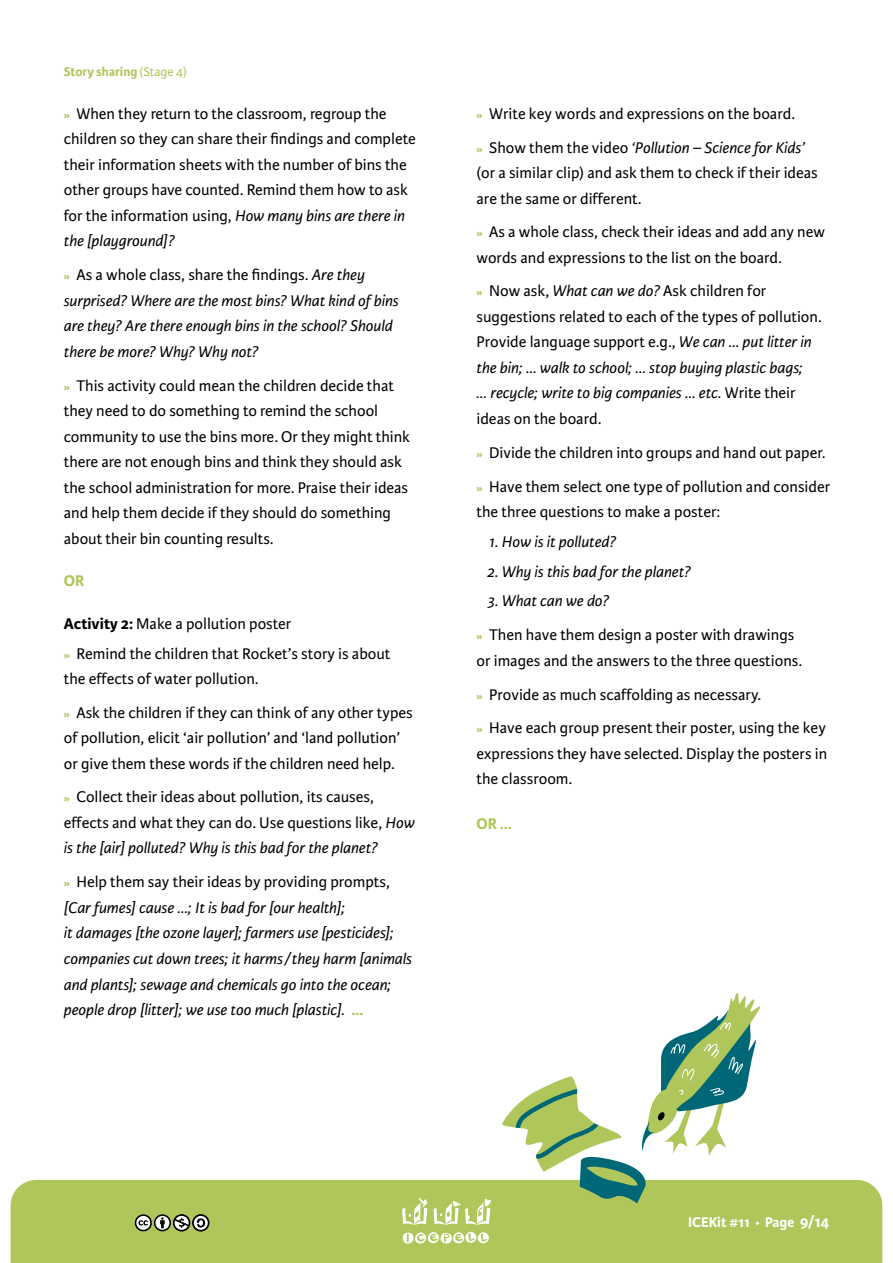
<style>
.page{position:relative;width:893px;height:1263px;background:#fff}
.page>*{position:absolute;margin:0;border:0;box-sizing:border-box;transform-origin:0 0}
.t1{font:16.5px/25.5px "Karmina Sans";color:#000}
.t2{font:italic 16.5px/25.5px "Karmina Sans";color:#000}
.t3{font:700 16.5px "Karmina Sans";color:#afc65a}
.t4{font:700 15px "Karmina Sans";color:#fff}
.t5{font:700 13.5px "Karmina Sans";color:#afc65a}
.s1{font-weight:400}
.s2{font-weight:700;font-size:12px;color:#afc65a}
.s3{font-style:italic}
.s4{font-weight:700;font-style:normal;font-size:12px;color:#afc65a}
.s5{font-style:normal}
.s6{font-weight:700}
.s7{font-weight:700;font-style:normal;color:#afc65a}
.s8{font-weight:400;font-size:12px}
.s9{font-size:16.5px}
</style>
<div class="page">
<div style="left:11px;top:1180px;width:871px;height:83px;background:#afc65a"></div>
<svg style="left:135px;top:1214px;width:74px;height:17px"></svg>
<svg style="left:402px;top:1197px;width:26px;height:28px"></svg>
<svg style="left:434px;top:1198px;width:57px;height:27px"></svg>
<svg style="left:402px;top:1232px;width:87px;height:12px"></svg>
<svg style="left:502px;top:993px;width:259px;height:210px"></svg>
<p class="t5" style="left:64px;top:64px;width:125px">Story sharing <span class="s1">(Stage 4)</span></p>
<p class="t1" style="left:64px;top:101px;width:354px"><span class="s2">»</span> When they return to the classroom, regroup the children so they can share their findings and complete their information sheets with the number of bins the other groups have counted. Remind them how to ask for the information using, <span class="s3">How many bins are there in the [playground]?</span></p>
<p class="t2" style="left:64px;top:262px;width:337px"><span class="s4">»</span> <span class="s5">As a whole class, share the findings.</span> Are they surprised? Where are the most bins? What kind of bins are they? Are there enough bins in the school? Should there be more? Why? Why not?</p>
<p class="t1" style="left:64px;top:373px;width:348px"><span class="s2">»</span> This activity could mean the children decide that they need to do something to remind the school community to use the bins more. Or they might think there are not enough bins and think they should ask the school administration for more. Praise their ideas and help them decide if they should do something about their bin counting results.</p>
<p class="t3" style="left:64px;top:571px;width:22px">OR</p>
<p class="t1" style="left:64px;top:609px;width:328px;line-height:29.8px"><span class="s6">Activity 2:</span> Make a pollution poster<br><span class="s2">»</span> Remind the children that Rocket’s story is about</p>
<p class="t1" style="left:64px;top:662px;width:350px;line-height:33.6px">the effects of water pollution.<br><span class="s2">»</span> Ask the children if they can think of any other types</p>
<p class="t1" style="left:64px;top:725px;width:338px">of pollution, elicit ‘air pollution’ and ‘land pollution’ or give them these words if the children need help.</p>
<p class="t1" style="left:64px;top:784px;width:353px"><span class="s2">»</span> Collect their ideas about pollution, its causes, effects and what they can do. Use questions like, <span class="s3">How is the [air] polluted? Why is this bad for the planet?</span></p>
<p class="t2" style="left:64px;top:869px;width:350px"><span class="s4">»</span> <span class="s5">Help them say their ideas by providing prompts, </span>[Car fumes] cause …; It is bad for [our health];<br>it damages [the ozone layer]; farmers use [pesticides]; companies cut down trees; it harms/they harm [animals and plants]; sewage and chemicals go into the ocean; people drop [litter]; we use too much [plastic]. <span class="s7">...</span></p>
<p class="t1" style="left:477px;top:97px;width:330px;line-height:33.9px"><span class="s2">»</span> Write key words and expressions on the board. <span class="s2">»</span> Show them the video <span class="s3">‘Pollution – Science for Kids’</span></p>
<p class="t1" style="left:476px;top:160px;width:343px">(or a similar clip) and ask them to check if their ideas are the same or different.</p>
<p class="t1" style="left:476px;top:219px;width:350px"><span class="s2">»</span> As a whole class, check their ideas and add any new words and expressions to the list on the board.</p>
<p class="t1" style="left:476px;top:279px;width:347px"><span class="s2">»</span> Now ask, <span class="s3">What can we do?</span> Ask children for suggestions related to each of the types of pollution.<br>Provide language support e.g., <span class="s3">We can … put litter in the bin; … walk to school; … stop buying plastic bags;<br>… recycle; write to big companies … etc.</span> Write their ideas on the board.</p>
<p class="t1" style="left:477px;top:436px;width:355px;line-height:33.6px"><span class="s2">»</span> Divide the children into groups and hand out paper. <span class="s2">»</span> Have them select one type of pollution and consider</p>
<p class="t1" style="left:476px;top:499px;width:245px">the three questions to make a poster:</p>
<p class="t2" style="left:489px;top:529px;width:128px">1. How is it polluted?</p>
<p class="t2" style="left:487px;top:559px;width:205px">2. Why is this bad for the planet?</p>
<p class="t1" style="left:477px;top:584px;width:319px;line-height:34px;text-indent:11px"><span class="s3">3. What can we do?<br></span><span class="s2">»</span> Then have them design a poster with drawings</p>
<p class="t1" style="left:476px;top:644px;width:351px;line-height:33.8px">or images and the answers to the three questions.<br><span class="s2">»</span> Provide as much scaffolding as necessary.<br><span class="s2">»</span> Have each group present their poster, using the key</p>
<p class="t1" style="left:476px;top:741px;width:352px">expressions they have selected. Display the posters in the classroom.</p>
<p class="t3" style="left:476px;top:814px;width:37px">OR ...</p>
<p class="t4" style="left:688px;top:1214px;width:143px">ICEKit #11 <span class="s8">•</span> Page <span class="s9">9/14</span></p>
</div>
